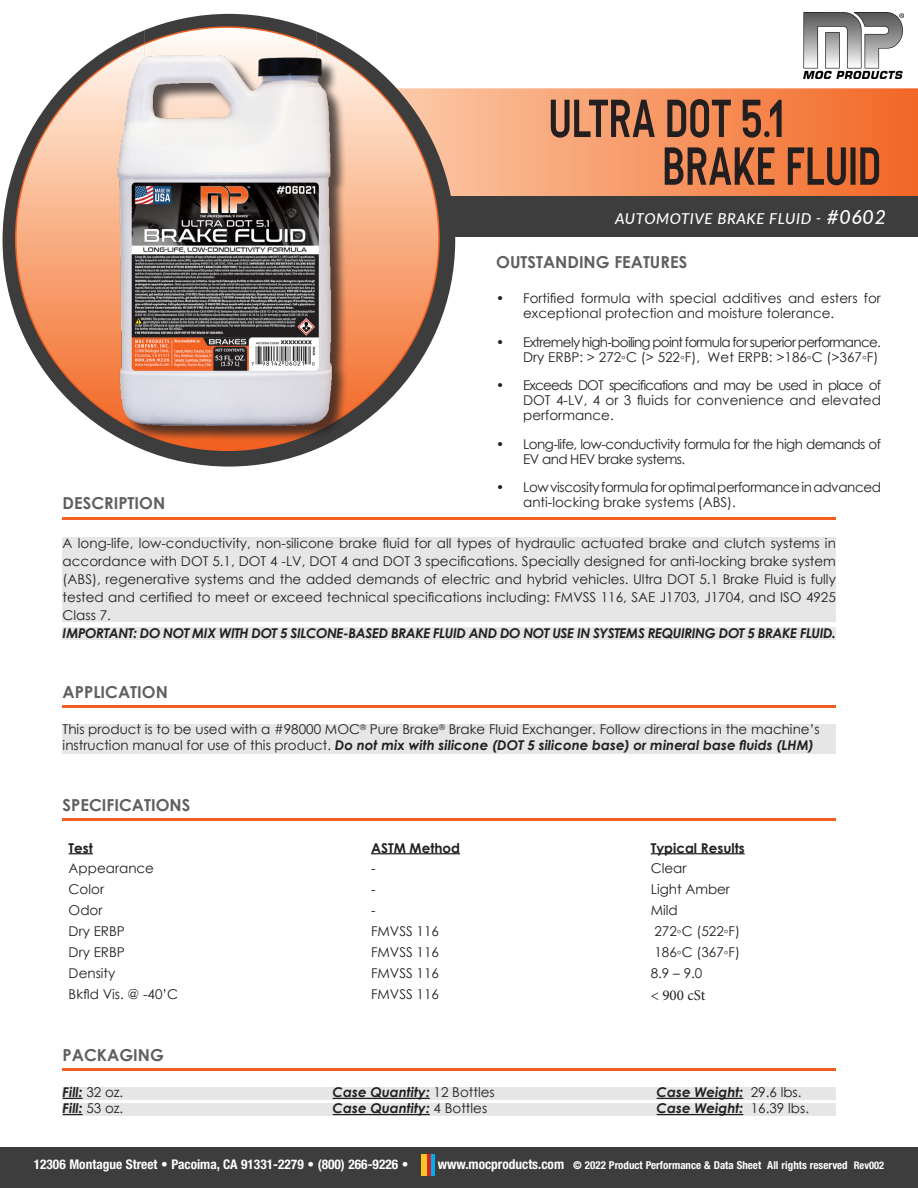
<style>
.page{position:relative;width:918px;height:1188px;background:#fff}
.page>*{position:absolute;margin:0;border:0;box-sizing:border-box;transform-origin:0 0}
.t1{font:700 16.5px "Century Gothic";color:#5f5f62}
.t2{font:italic 500 15px "Lato";letter-spacing:.04em;color:#fff}
.t3{font:15px "Minion Pro";color:#231f20}
.t4{font:13.5px/18px "Century Gothic";color:#231f20}
.t5{font:italic 700 13.5px "Century Gothic";letter-spacing:-.03em;color:#231f20}
.t6{font:13.5px/15px "Century Gothic";letter-spacing:-.05em;color:#231f20;text-align:right}
.t7{font:italic 700 13.5px "Century Gothic";color:#231f20}
.t8{font:13.5px/15px "Century Gothic";letter-spacing:-.04em;color:#231f20}
.t9{font:13.5px "Century Gothic";letter-spacing:-.03em;color:#231f20}
.t10{font:700 13.5px "Century Gothic";color:#231f20}
.t11{font:700 condensed 13.35px "Helvetica Neue LT Std";color:#fff}
.t12{font:700 condensed 10.95px "Helvetica Neue LT Std";color:#fff}
.s1{font-size:19.5px}
.s2{font-weight:700;font-style:italic}
.s3{font-weight:400;font-style:normal}
.s4{font-size:13.65px}
.s5{font-size:10.5px}
</style>
<div class="page">
<svg style="left:397px;top:88px;width:521px;height:108px"></svg>
<div style="left:0;top:1148px;width:918px;height:40px;background:#3d3d3d"></div>
<div style="left:421px;top:1154px;width:5px;height:22px;background:#fec422"></div>
<hr style="left:427px;top:1154px;width:3px;height:22px;background:#d1232a">
<hr style="left:431px;top:1154px;width:4px;height:22px;background:#00aeef">
<div style="left:97px;top:196px;width:821px;height:41px;background:#3d3d3d"></div>
<div style="left:3px;top:14px;width:452px;height:453px;background:#3d3d3d;border-radius:50%"></div>
<svg style="left:16px;top:27px;width:423px;height:423px"></svg>
<hr style="left:63px;top:517px;width:773px;height:2px;background:#f26021">
<div style="left:63px;top:537px;width:773px;height:85px;background:#e6e6e7"></div>
<div style="left:63px;top:627px;width:773px;height:13px;background:#e6e6e7"></div>
<hr style="left:63px;top:706px;width:773px;height:2px;background:#f26021">
<div style="left:63px;top:724px;width:773px;height:29px;background:#e6e6e7"></div>
<hr style="left:63px;top:819px;width:773px;height:2px;background:#f26021">
<hr style="left:63px;top:1069px;width:773px;height:2px;background:#f26021">
<div style="left:63px;top:1087px;width:773px;height:13px;background:#e6e6e7"></div>
<svg style="left:63px;top:1098px;width:20px;height:1px"></svg>
<hr style="left:333px;top:1098px;width:97px;height:1px;background:#231f20">
<hr style="left:657px;top:1098px;width:86px;height:1px;background:#231f20">
<div style="left:63px;top:1103px;width:773px;height:13px;background:#e6e6e7"></div>
<svg style="left:63px;top:1114px;width:20px;height:1px"></svg>
<hr style="left:333px;top:1114px;width:97px;height:1px;background:#231f20">
<hr style="left:657px;top:1114px;width:86px;height:1px;background:#231f20">
<svg style="left:69px;top:853px;width:24px;height:1px"></svg>
<hr style="left:371px;top:853px;width:89px;height:1px;background:#231f20">
<hr style="left:651px;top:853px;width:94px;height:1px;background:#231f20">
<img style="left:84px;top:31px;width:283px;height:408px">
<svg style="left:551px;top:99px;width:231px;height:39px"></svg>
<svg style="left:665px;top:147px;width:214px;height:38px"></svg>
<img style="left:804px;top:12px;width:100px;height:66px">
<p class="t2" style="left:615px;top:208px;width:272px">AUTOMOTIVE BRAKE FLUID - <span class="s1">#0602</span></p>
<p class="t1" style="left:496px;top:249px;width:193px">OUTSTANDING FEATURES</p>
<p class="t4" style="left:523px;top:291px;width:359px;line-height:15px;text-indent:-27px">• Fortified formula with special additives and esters for exceptional protection and moisture tolerance.</p>
<p class="t6" style="left:496px;top:334px;width:386px">• Extremely high-boiling point formula for superior performance.<br>Dry ERBP: &gt; 272◦C (&gt; 522◦F), Wet ERPB: &gt;186◦C (&gt;367◦F)</p>
<p class="t4" style="left:523px;top:378px;width:359px;line-height:15px;text-align:justify;text-indent:-27px">• Exceeds DOT specifications and may be used in place of DOT 4-LV, 4 or 3 fluids for convenience and elevated performance.</p>
<p class="t8" style="left:523px;top:436px;width:359px;text-indent:-27px">• Long-life, low-conductivity formula for the high demands of<br>EV and HEV brake systems.</p>
<p class="t9" style="left:496px;top:478px;width:386px">• Low viscosity formula for optimal performance in advanced</p>
<p class="t1" style="left:63px;top:491px;width:104px">DESCRIPTION</p>
<p class="t4" style="left:523px;top:493px;width:214px">anti-locking brake systems (ABS).</p>
<p class="t4" style="left:63px;top:533px;width:775px;text-align:justify">A long-life, low-conductivity, non-silicone brake fluid for all types of hydraulic actuated brake and clutch systems in accordance with DOT 5.1, DOT 4 -LV, DOT 4 and DOT 3 specifications. Specially designed for anti-locking brake system (ABS), regenerative systems and the added demands of electric and hybrid vehicles. Ultra DOT 5.1 Brake Fluid is fully tested and certified to meet or exceed technical specifications including: FMVSS 116, SAE J1703, J1704, and ISO 4925<br>Class 7.</p>
<p class="t5" style="left:63px;top:622px;width:775px">IMPORTANT: DO NOT MIX WITH DOT 5 SILCONE-BASED BRAKE FLUID AND DO NOT USE IN SYSTEMS REQUIRING DOT 5 BRAKE FLUID.</p>
<p class="t1" style="left:63px;top:679px;width:107px">APPLICATION</p>
<p class="t4" style="left:63px;top:721px;width:759px;line-height:16.2px">This product is to be used with a #98000 MOC<sup>®</sup> Pure Brake<sup>®</sup> Brake Fluid Exchanger. Follow directions in the machine’s instruction manual for use of this product. <span class="s2">Do not mix with silicone (DOT 5 silicone base) or mineral base fluids (LHM)</span></p>
<p class="t1" style="left:63px;top:792px;width:129px">SPECIFICATIONS</p>
<p class="t10" style="left:69px;top:837px;width:26px">Test</p>
<p class="t10" style="left:371px;top:837px;width:91px">ASTM Method</p>
<p class="t10" style="left:651px;top:837px;width:95px">Typical Results</p>
<p class="t4" style="left:69px;top:859px;width:87px">Appearance</p>
<p class="t4" style="left:371px;top:859px;width:6px">-</p>
<p class="t4" style="left:651px;top:859px;width:37px">Clear</p>
<p class="t4" style="left:69px;top:880px;width:37px">Color</p>
<p class="t4" style="left:371px;top:880px;width:6px">-</p>
<p class="t4" style="left:651px;top:880px;width:81px">Light Amber</p>
<p class="t4" style="left:69px;top:901px;width:35px">Odor</p>
<p class="t4" style="left:371px;top:901px;width:6px">-</p>
<p class="t4" style="left:651px;top:901px;width:29px">Mild</p>
<p class="t4" style="left:69px;top:922px;width:58px">Dry ERBP</p>
<p class="t4" style="left:371px;top:922px;width:70px">FMVSS 116</p>
<p class="t4" style="left:655px;top:922px;width:87px">272◦C (522◦F)</p>
<p class="t4" style="left:69px;top:943px;width:58px">Dry ERBP</p>
<p class="t4" style="left:371px;top:943px;width:70px">FMVSS 116</p>
<p class="t4" style="left:655px;top:943px;width:87px">186◦C (367◦F)</p>
<p class="t4" style="left:69px;top:964px;width:48px">Density</p>
<p class="t4" style="left:371px;top:964px;width:70px">FMVSS 116</p>
<p class="t4" style="left:651px;top:964px;width:53px">8.9 – 9.0</p>
<p class="t4" style="left:69px;top:985px;width:111px">Bkfld Vis. @ -40’C</p>
<p class="t4" style="left:371px;top:985px;width:70px">FMVSS 116</p>
<p class="t3" style="left:651px;top:985px;width:56px">&lt; 900 cSt</p>
<p class="t1" style="left:63px;top:1042px;width:103px">PACKAGING</p>
<p class="t5" style="left:63px;top:1082px;width:62px">Fill: <span class="s3">32 oz.</span></p>
<p class="t7" style="left:333px;top:1082px;width:164px">Case Quantity: <span class="s3">12 Bottles</span></p>
<p class="t7" style="left:657px;top:1082px;width:146px">Case Weight: <span class="s3">29.6 lbs.</span></p>
<p class="t5" style="left:63px;top:1098px;width:62px">Fill: <span class="s3">53 oz.</span></p>
<p class="t7" style="left:333px;top:1098px;width:156px">Case Quantity: <span class="s3">4 Bottles</span></p>
<p class="t7" style="left:657px;top:1098px;width:154px">Case Weight: <span class="s3">16.39 lbs.</span></p>
<p class="t11" style="left:34px;top:1156px;width:376px">12306 Montague Street • Pacoima, CA 91331-2279 • (800) 266-9226 •</p>
<p class="t12" style="left:438px;top:1159px;width:448px"><span class="s4">www.mocproducts.com</span> © 2022 Product Performance &amp; Data Sheet All rights reserved <span class="s5">Rev002</span></p>
</div>
